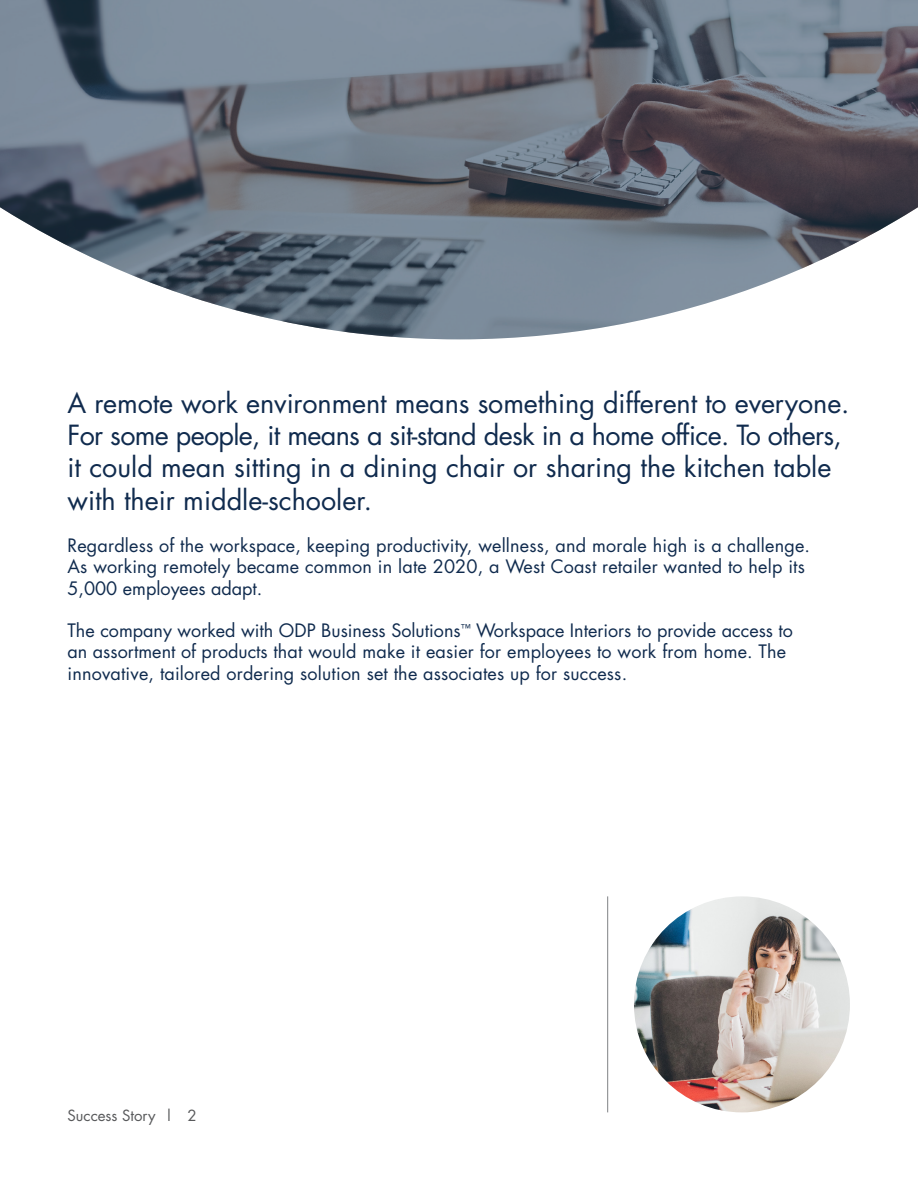
<style>
.page{position:relative;width:918px;height:1188px;background:#fff}
.page>*{position:absolute;margin:0;border:0;box-sizing:border-box;transform-origin:0 0}
.t1{font:27px/32.4px "Futura";letter-spacing:-.005em;color:#102b4e}
.t2{font:18px/21.6px "Futura";letter-spacing:.01em;color:#102b4e}
.t3{font:15px "Futura";color:#58595b}
</style>
<div class="page">
<svg style="left:0;top:0;width:918px;height:339px;background:#7a828d"></svg>
<hr style="left:607px;top:896px;width:1px;height:216px;background:#808285">
<img style="left:634px;top:896px;width:216px;height:216px;border-radius:108px">
<p class="t1" style="left:68px;top:386px;width:784px">A remote work environment means something different to everyone.<br>For some people, it means a sit-stand desk in a home office. To others, it could mean sitting in a dining chair or sharing the kitchen table with their middle-schooler.</p>
<p class="t2" style="left:68px;top:534px;width:744px">Regardless of the workspace, keeping productivity, wellness, and morale high is a challenge.<br>As working remotely became common in late 2020, a West Coast retailer wanted to help its<br>5,000 employees adapt.</p>
<p class="t2" style="left:67px;top:619px;width:727px">The company worked with ODP Business Solutions<sup>™</sup> Workspace Interiors to provide access to an assortment of products that would make it easier for employees to work from home. The innovative, tailored ordering solution set the associates up for success.</p>
<p class="t3" style="left:68px;top:1105px;width:131px">Success Story | 2</p>
</div>
